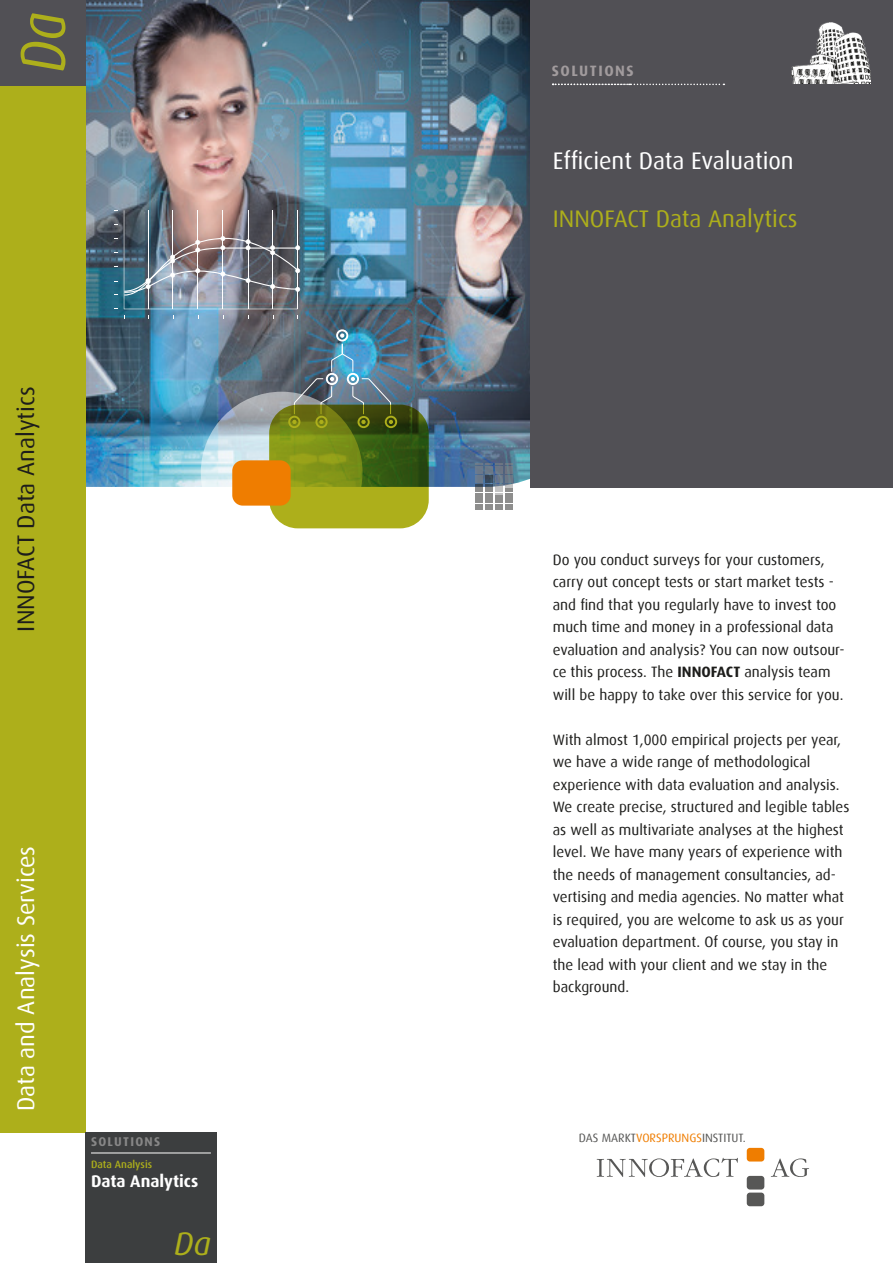
<style>
.page{position:relative;width:893px;height:1263px;background:#fff}
.page>*{position:absolute;margin:0;border:0;box-sizing:border-box;transform-origin:0 0}
.t1{font:italic 63.45px "Dax";color:#adaf1b;scale:.84 1}
.t2{font:italic 32.7px "Dax";color:#adaf1b}
.Kennung_1{font:24px "Dax";color:#fff}
.t3{font:24px "Dax";color:#adaf1b}
.Kennung_2{font:24px "Dax";color:#1d1d1b}
.t4{font:700 16.95px "Dax";color:#fff}
.Copy{font:15px/22.5px "Dax";color:#1d1d1b}
.Kategorie_Titelei{font:700 15px "Dax";letter-spacing:.1em;color:#a19b9d}
.t5{font:700 12.75px "Dax";letter-spacing:.1em;color:#878787}
.Headline_Titelei{font:12px "Dax";color:#575756}
.t6{font:500 10.5px "Dax";color:#adaf1b}
.s1{font-weight:700}
.s2{color:#ef7d00}
</style>
<div class="page">
<img style="left:85px;top:0;width:446px;height:487px">
<div style="left:531px;top:0;width:362px;height:488px;background:#515055"></div>
<div style="left:0;top:0;width:85px;height:1132px;background:#adaf1b"></div>
<div style="left:0;top:0;width:85px;height:85px;background:#515055"></div>
<svg style="left:597px;top:1158px;width:141px;height:19px"></svg>
<div style="left:747px;top:1148px;width:17px;height:13px;background:#ef7d00;border-radius:3px"></div>
<div style="left:747px;top:1176px;width:17px;height:13px;background:#575756;border-radius:3px"></div>
<div style="left:747px;top:1192px;width:17px;height:14px;background:#575756;border-radius:3px"></div>
<svg style="left:771px;top:1158px;width:38px;height:19px"></svg>
<div style="left:85px;top:1132px;width:132px;height:131px;background:#3c3e3f"></div>
<hr style="left:91px;top:1152px;width:120px;height:1px;background:#fff">
<svg style="left:553px;top:84px;width:171px;height:1px"></svg>
<svg style="left:201px;top:392px;width:162px;height:161px"></svg>
<img style="left:124px;top:210px;width:176px;height:99px">
<img style="left:287px;top:328px;width:106px;height:79px">
<svg style="left:475px;top:463px;width:37px;height:47px;background:#858e98"></svg>
<svg style="left:269px;top:405px;width:160px;height:123px;background:#768516"></svg>
<div style="left:232px;top:460px;width:59px;height:46px;background:#ef7d00;border-radius:10px"></div>
<img style="left:791px;top:22px;width:80px;height:61px">
<p class="t1" style="left:8px;top:72px;width:73px;rotate:-90deg">Da</p>
<p class="Kennung_2" style="left:13px;top:631px;width:246px;rotate:-90deg">INNOFACT Data Analytics</p>
<p class="Kennung_1" style="left:13px;top:1111px;width:267px;rotate:-90deg">Data and Analysis Services</p>
<p class="t5" style="left:91px;top:1135px;width:71px">SOLUTIONS</p>
<p class="t6" style="left:91px;top:1158px;width:63px">Data Analysis</p>
<p class="t4" style="left:91px;top:1171px;width:109px">Data Analytics</p>
<p class="t2" style="left:174px;top:1225px;width:38px">Da</p>
<p class="Kategorie_Titelei" style="left:552px;top:63px;width:83px">SOLUTIONS</p>
<p class="Kennung_1" style="left:553px;top:148px;width:242px">Efficient Data Evaluation</p>
<p class="t3" style="left:553px;top:205px;width:246px">INNOFACT Data Analytics</p>
<p class="Copy" style="left:553px;top:548px;width:293px">Do you conduct surveys for your customers, carry out concept tests or start market tests - and find that you regularly have to invest too much time and money in a professional data evaluation and analysis? You can now outsour&shy;ce this process. The <span class="s1">INNOFACT</span> analysis team will be happy to take over this service for you.</p>
<p class="Copy" style="left:553px;top:728px;width:298px">With almost 1,000 empirical projects per year, we have a wide range of methodological experience with data evaluation and analysis.<br>We create precise, structured and legible tables as well as multivariate analyses at the highest level. We have many years of experience with the needs of management consultancies, ad&shy;vertising and media agencies. No matter what is required, you are welcome to ask us as your evaluation department. Of course, you stay in the lead with your client and we stay in the background.</p>
<p class="Headline_Titelei" style="left:579px;top:1131px;width:169px">DAS MARKT<span class="s2">VORSPRUNGS</span>INSTITUT.</p>
</div>
